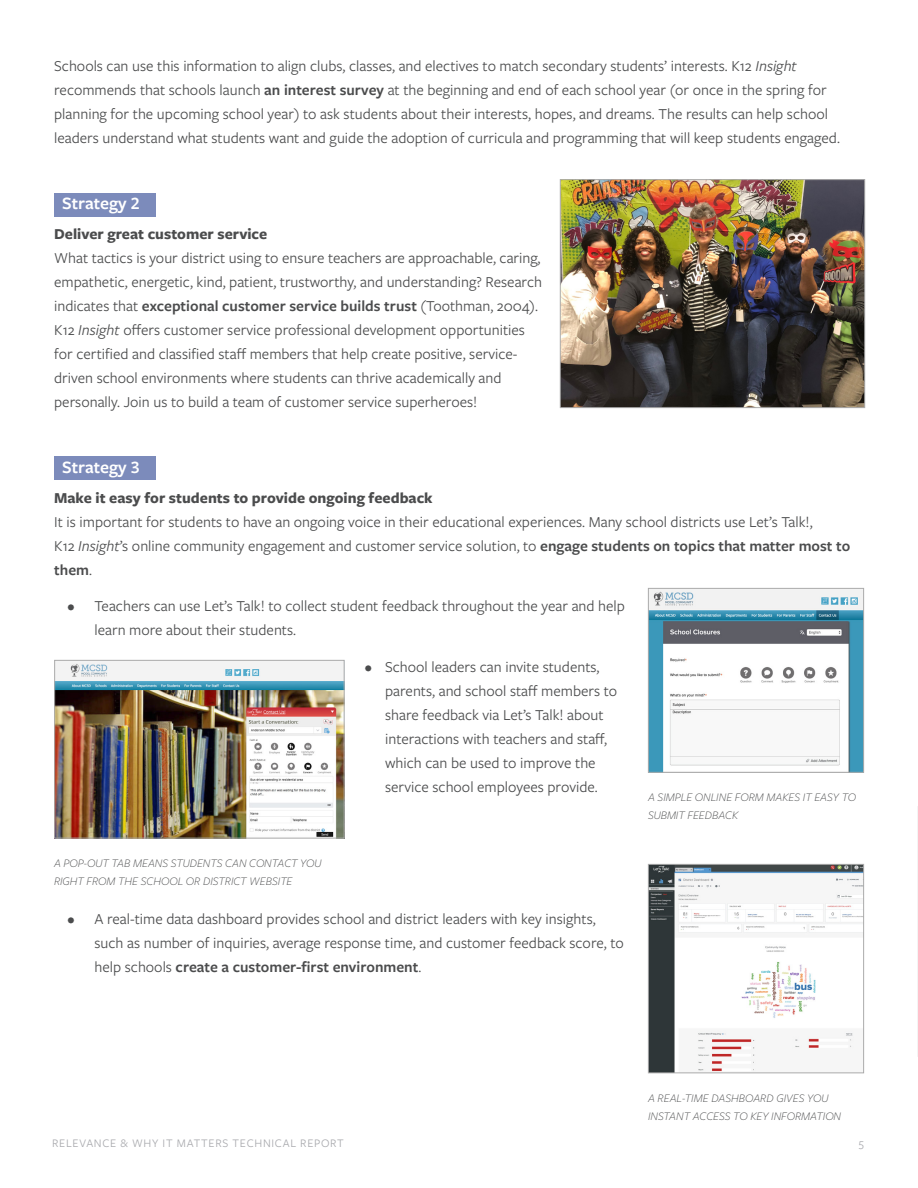
<style>
.page{position:relative;width:918px;height:1188px;background:#fff}
.page>*{position:absolute;margin:0;border:0;box-sizing:border-box;transform-origin:0 0}
.body{font:600 18px "Freight Sans Pro";color:#fff}
.body-2{font:15.75px/24px "Freight Sans Pro";color:#4b4c4d}
.body-3{font:italic 300 12px/18px "Freight Sans Pro";color:#4b4c4d}
.t1{font:12px "Freight Sans Pro";letter-spacing:.06em;color:#a8a9ad}
.s1{font-style:italic}
.s2{font-weight:600}
.s3{font-weight:700}
</style>
<div class="page">
<div style="left:54px;top:193px;width:101px;height:24px;background:#7c8bbb"></div>
<div style="left:54px;top:456px;width:101px;height:24px;background:#7c8bbb"></div>
<img style="left:562px;top:181px;width:301px;height:225px">
<div style="left:560px;top:179px;width:305px;height:229px;border:1px solid #ababab"></div>
<svg style="left:917px;top:807px;width:1px;height:249px"></svg>
<img style="left:650px;top:590px;width:212px;height:181px">
<div style="left:648px;top:588px;width:216px;height:185px;border:1px solid #ababab"></div>
<img style="left:56px;top:662px;width:287px;height:174px">
<div style="left:54px;top:660px;width:291px;height:178px;border:1px solid #ababab"></div>
<img style="left:650px;top:866px;width:212px;height:205px">
<div style="left:648px;top:864px;width:216px;height:209px;border:1px solid #ababab"></div>
<p class="body-2" style="left:54px;top:53px;width:787px">Schools can use this information to align clubs, classes, and electives to match secondary students’ interests. K12 <span class="s1">Insight </span>recommends that schools launch <span class="s2">an interest survey</span> at the beginning and end of each school year (or once in the spring for planning for the upcoming school year) to ask students about their interests, hopes, and dreams. The results can help school leaders understand what students want and guide the adoption of curricula and programming that will keep students engaged.</p>
<p class="body" style="left:62px;top:191px;width:79px">Strategy 2</p>
<p class="body-2" style="left:54px;top:221px;width:489px"><span class="s3">Deliver great customer service<br></span>What tactics is your district using to ensure teachers are approachable, caring, empathetic, energetic, kind, patient, trustworthy, and understanding? Research indicates that <span class="s2">exceptional customer service builds trust</span> (Toothman, 2004).<br>K12 <span class="s1">Insight</span> offers customer service professional development opportunities for certified and classified staff members that help create positive, service&shy;driven school environments where students can thrive academically and personally. Join us to build a team of customer service superheroes!</p>
<p class="body" style="left:62px;top:455px;width:79px">Strategy 3</p>
<p class="body-2" style="left:54px;top:485px;width:798px"><span class="s3">Make it easy for students to provide ongoing feedback<br></span>It is important for students to have an ongoing voice in their educational experiences. Many school districts use Let’s Talk!,<br>K12 <span class="s1">Insight</span>’s online community engagement and customer service solution, to <span class="s2">engage students on topics that matter most to them</span>.</p>
<p class="body-2" style="left:94px;top:593px;width:532px;text-indent:-27px">• Teachers can use Let’s Talk! to collect student feedback throughout the year and help learn more about their students.</p>
<p class="body-3" style="left:54px;top:854px;width:269px">A POP-OUT TAB MEANS STUDENTS CAN CONTACT YOU<br>RIGHT FROM THE SCHOOL OR DISTRICT WEBSITE</p>
<p class="body-2" style="left:385px;top:655px;width:234px;text-indent:-20px">• School leaders can invite students, parents, and school staff members to share feedback via Let’s Talk! about interactions with teachers and staff, which can be used to improve the service school employees provide.</p>
<p class="body-2" style="left:94px;top:907px;width:531px;text-indent:-27px">• A real-time data dashboard provides school and district leaders with key insights, such as number of inquiries, average response time, and customer feedback score, to help schools <span class="s2">create a customer-first environment</span>.</p>
<p class="body-3" style="left:648px;top:788px;width:210px">A SIMPLE ONLINE FORM MAKES IT EASY TO<br>SUBMIT FEEDBACK</p>
<p class="body-3" style="left:648px;top:1088px;width:195px">A REAL-TIME DASHBOARD GIVES YOU<br>INSTANT ACCESS TO KEY INFORMATION</p>
<p class="t1" style="left:52px;top:1135px;width:293px">RELEVANCE &amp; WHY IT MATTERS TECHNICAL REPORT</p>
<p class="t1" style="left:859px;top:1135px;width:7px">5</p>
</div>
